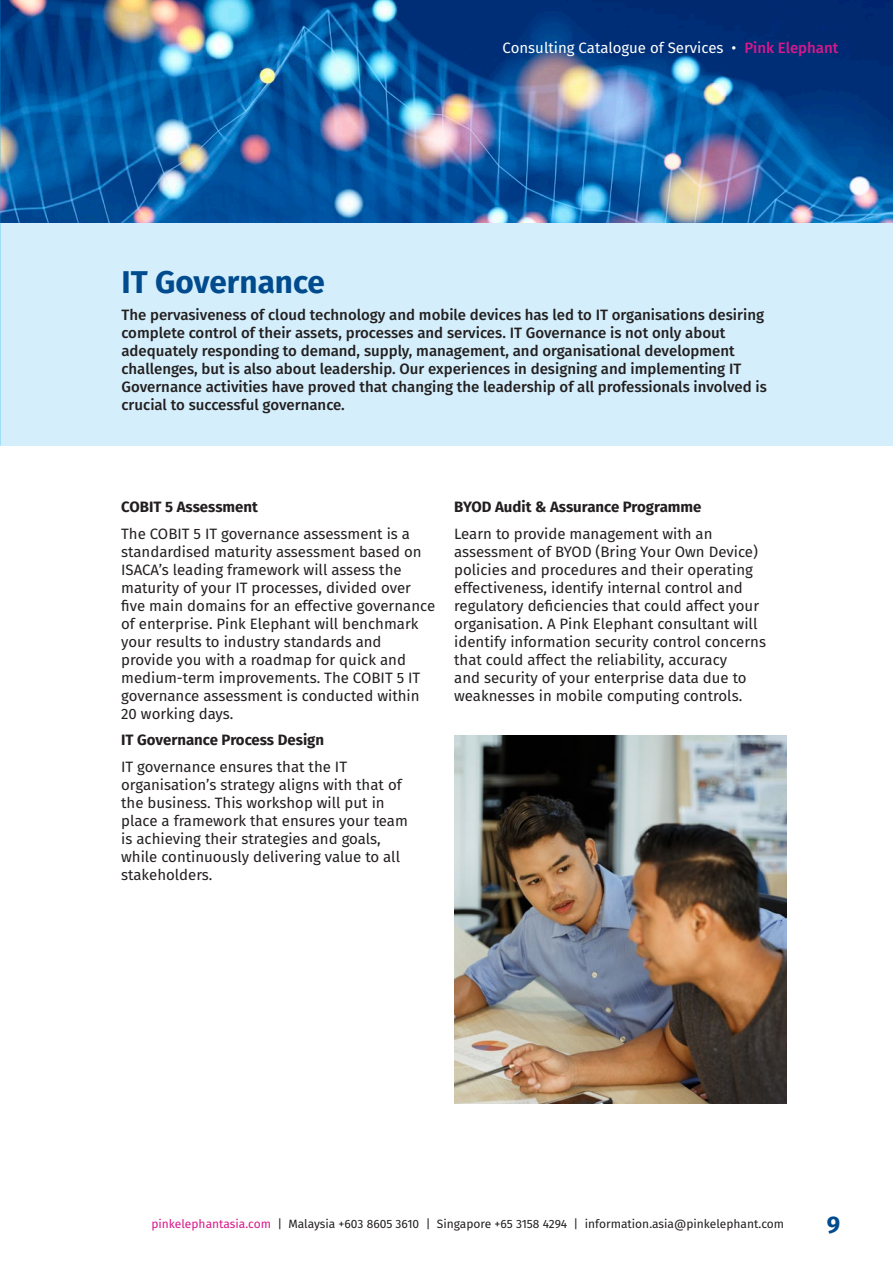
<style>
.page{position:relative;width:893px;height:1263px;background:#fff}
.page>*{position:absolute;margin:0;border:0;box-sizing:border-box;transform-origin:0 0}
.t1{font:700 31.5px "Fira Sans";color:#004b8e}
.t2{font:700 24px "Fira Sans";color:#004b8e}
.t3{font:15px/18px "Fira Sans";color:#231f20}
.t4{font:500 15px/18px "Fira Sans";color:#231f20}
.t5{font:700 15px "Fira Sans";color:#231f20}
.t6{font:15px "Fira Sans";color:#fff}
.t7{font:12px "Fira Sans";color:#231f20}
.s1{font-weight:500;color:#d9188b}
.s2{color:#d9188b}
</style>
<div class="page">
<img style="left:0;top:0;width:893px;height:223px">
<div style="left:0;top:223px;width:893px;height:223px;background:#d4effb"></div>
<img style="left:454px;top:735px;width:332px;height:368px">
<p class="t6" style="left:503px;top:36px;width:337px">Consulting Catalogue of Services • <span class="s1">Pink Elephant</span></p>
<h1 class="t1" style="left:121px;top:256px;width:205px">IT Governance</h1>
<p class="t4" style="left:121px;top:305px;width:647px">The pervasiveness of cloud technology and mobile devices has led to IT organisations desiring complete control of their assets, processes and services. IT Governance is not only about adequately responding to demand, supply, management, and organisational development challenges, but is also about leadership. Our experiences in designing and implementing IT Governance activities have proved that changing the leadership of all professionals involved is crucial to successful governance.</p>
<p class="t5" style="left:121px;top:494px;width:138px">COBIT 5 Assessment</p>
<p class="t3" style="left:121px;top:524px;width:316px">The COBIT 5 IT governance assessment is a standardised maturity assessment based on ISACA’s leading framework will assess the maturity of your IT processes, divided over five main domains for an effective governance of enterprise. Pink Elephant will benchmark your results to industry standards and provide you with a roadmap for quick and medium-term improvements. The COBIT 5 IT governance assessment is conducted within 20 working days.</p>
<p class="t5" style="left:121px;top:727px;width:205px">IT Governance Process Design</p>
<p class="t3" style="left:121px;top:757px;width:288px">IT governance ensures that the IT organisation’s strategy aligns with that of the business. This workshop will put in place a framework that ensures your team is achieving their strategies and goals, while continuously delivering value to all stakeholders.</p>
<p class="t5" style="left:454px;top:494px;width:249px">BYOD Audit &amp; Assurance Programme</p>
<p class="t3" style="left:454px;top:524px;width:313px">Learn to provide management with an assessment of BYOD (Bring Your Own Device) policies and procedures and their operating effectiveness, identify internal control and regulatory deficiencies that could affect your organisation. A Pink Elephant consultant will identify information security control concerns that could affect the reliability, accuracy<br>and security of your enterprise data due to weaknesses in mobile computing controls.</p>
<p class="t7" style="left:151px;top:1215px;width:634px"><span class="s2">pinkelephantasia.com</span> | Malaysia +603 8605 3610 | Singapore +65 3158 4294 | information.asia@pinkelephant.com</p>
<h2 class="t2" style="left:827px;top:1204px;width:15px">9</h2>
</div>
